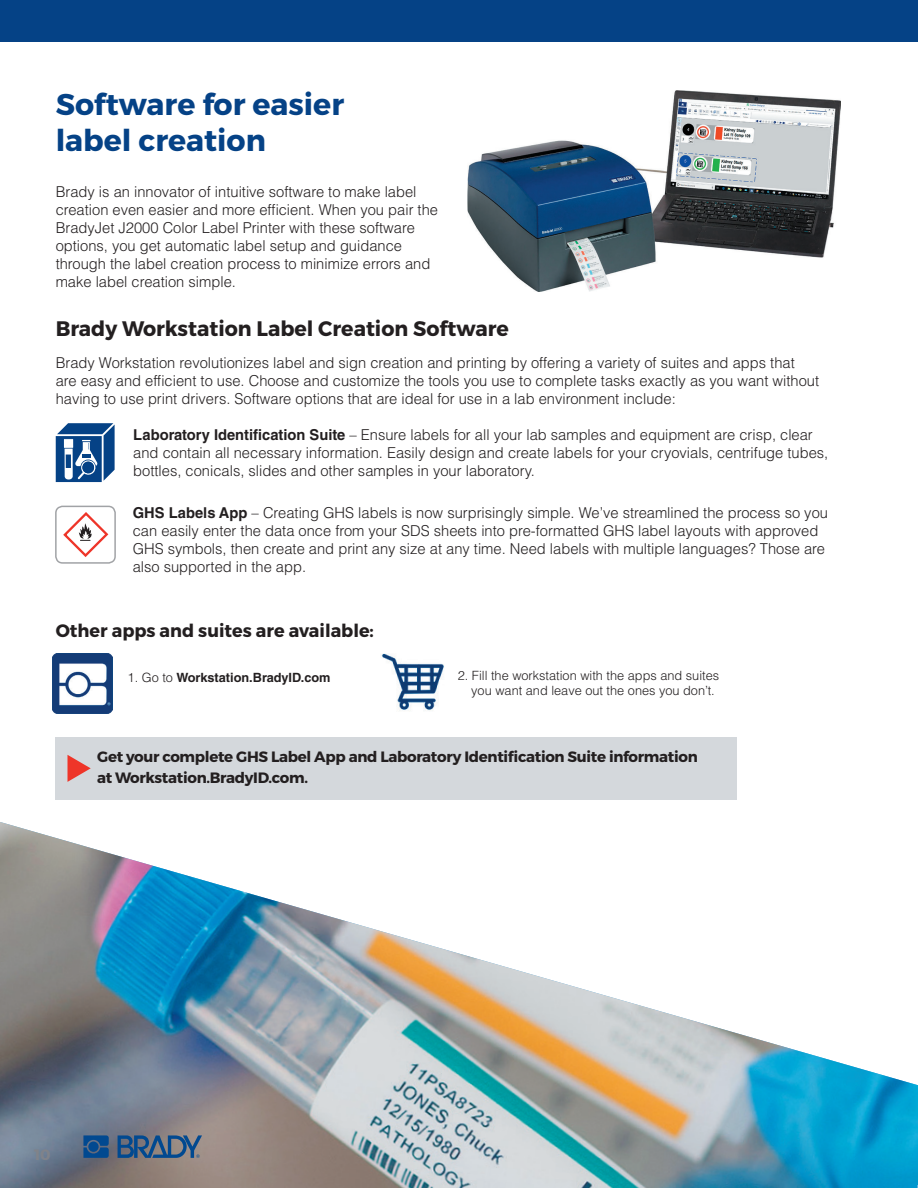
<style>
.page{position:relative;width:918px;height:1188px;background:#fff}
.page>*{position:absolute;margin:0;border:0;box-sizing:border-box;transform-origin:0 0}
.t1{font:700 30px/36.9px "Montserrat";color:#054286}
.t2{font:700 21px "Montserrat";color:#231f20}
.t3{font:700 18px "Montserrat";color:#231f20}
.t4{font:300 15px/18px "Helvetica LT Std";color:#231f20}
.t5{font:700 15px/21px "Montserrat";letter-spacing:-.02em;color:#231f20}
.t6{font:700 15px "Montserrat";color:#80838a}
.t7{font:300 12.75px/15px "Helvetica LT Std";color:#231f20}
.t8{font:700 12.75px "Helvetica LT Std";color:#231f20}
.s1{font-weight:700}
.s2{font-weight:300}
</style>
<div class="page">
<img style="left:0;top:822px;width:918px;height:366px">
<div style="left:0;top:0;width:918px;height:41px;background:#054286"></div>
<svg style="left:83px;top:1135px;width:26px;height:23px"></svg>
<div style="left:88px;top:1142px;width:11px;height:10px;background:#014990;border-radius:50%"></div>
<svg style="left:118px;top:1135px;width:84px;height:23px;background:#496687"></svg>
<img style="left:468px;top:91px;width:373px;height:201px">
<img style="left:53px;top:653px;width:60px;height:61px">
<img style="left:381px;top:653px;width:63px;height:58px">
<svg style="left:55px;top:423px;width:60px;height:60px"></svg>
<div style="left:82px;top:461px;width:12px;height:12px;background:#054286;border-radius:50%"></div>
<svg style="left:63px;top:512px;width:46px;height:45px"></svg>
<div style="left:55px;top:506px;width:61px;height:58px;border:2px solid #a1a3a6;border-radius:7px"></div>
<div style="left:55px;top:737px;width:682px;height:63px;background:#d4d8dc"></div>
<svg style="left:68px;top:755px;width:23px;height:27px"></svg>
<h1 class="t1" style="left:56px;top:86px;width:290px">Software for easier label creation</h1>
<p class="t4" style="left:56px;top:182px;width:384px">Brady is an innovator of intuitive software to make label creation even easier and more efficient. When you pair the BradyJet J2000 Color Label Printer with these software options, you get automatic label setup and guidance through the label creation process to minimize errors and make label creation simple.</p>
<h2 class="t2" style="left:56px;top:316px;width:455px">Brady Workstation Label Creation Software</h2>
<p class="t4" style="left:56px;top:353px;width:765px">Brady Workstation revolutionizes label and sign creation and printing by offering a variety of suites and apps that are easy and efficient to use. Choose and customize the tools you use to complete tasks exactly as you want without having to use print drivers. Software options that are ideal for use in a lab environment include:</p>
<p class="t4" style="left:133px;top:425px;width:696px"><span class="s1">Laboratory Identification Suite</span> – Ensure labels for all your lab samples and equipment are crisp, clear and contain all necessary information. Easily design and create labels for your cryovials, centrifuge tubes, bottles, conicals, slides and other samples in your laboratory.</p>
<p class="t4" style="left:133px;top:504px;width:697px"><span class="s1">GHS Labels App</span> – Creating GHS labels is now surprisingly simple. We’ve streamlined the process so you can easily enter the data once from your SDS sheets into pre-formatted GHS label layouts with approved GHS symbols, then create and print any size at any time. Need labels with multiple languages? Those are also supported in the app.</p>
<p class="t3" style="left:56px;top:619px;width:320px">Other apps and suites are available:</p>
<p class="t8" style="left:128px;top:670px;width:204px"><span class="s2">1. Go to</span> Workstation.BradyID.com</p>
<p class="t7" style="left:471px;top:668px;width:249px;text-indent:-14px">2. Fill the workstation with the apps and suites you want and leave out the ones you don’t.</p>
<p class="t5" style="left:97px;top:746px;width:602px">Get your complete GHS Label App and Laboratory Identification Suite information at Workstation.BradyID.com.</p>
<p class="t6" style="left:34px;top:1145px;width:18px">10</p>
</div>
